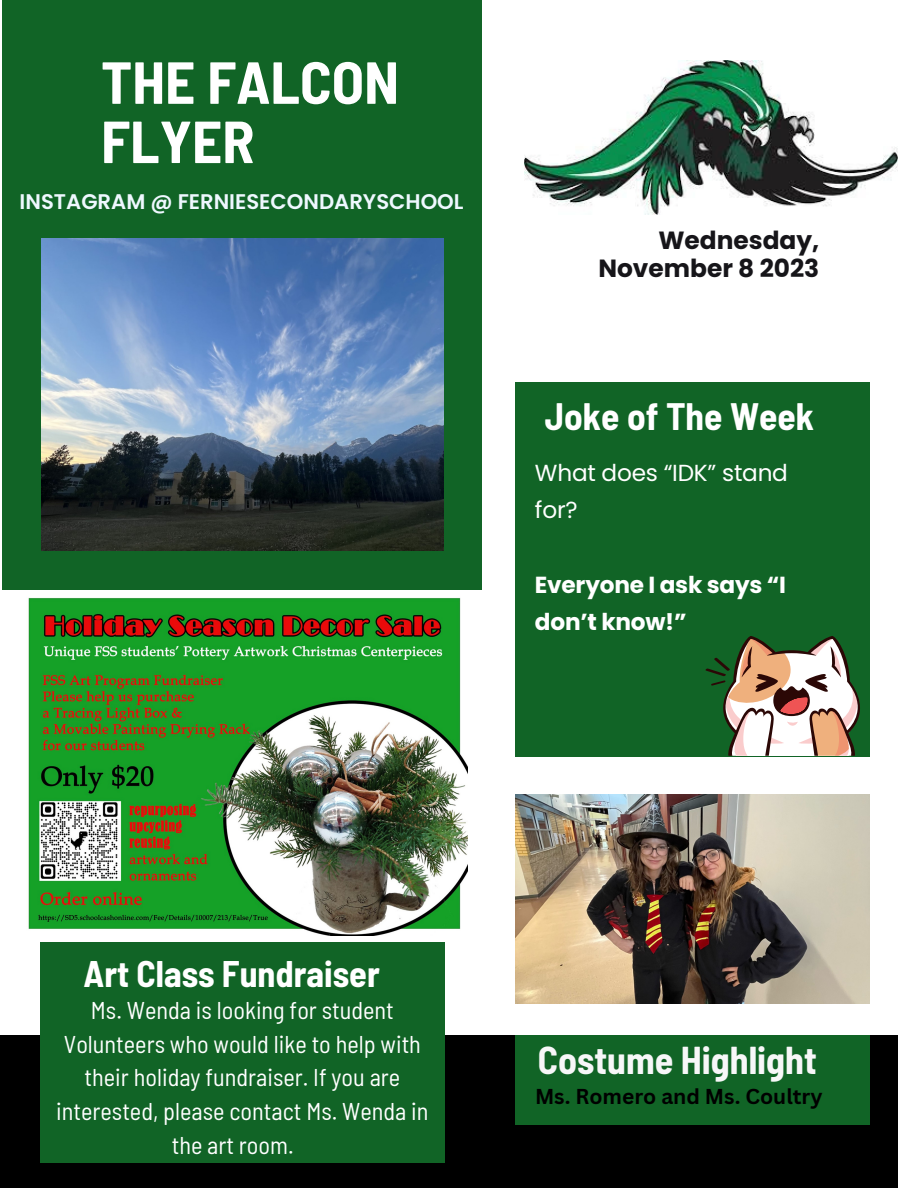
<style>
.page{position:relative;width:918px;height:1188px;background:#fff}
.page>*{position:absolute;margin:0;border:0;box-sizing:border-box;transform-origin:0 0}
.t1{font:700 semi-condensed 59.25px "Barlow";color:#fff}
.t2{font:700 semi-condensed 37.95px "Barlow";color:#f7f7f8}
.t3{font:700 semi-condensed 37.35px "Barlow";color:#fff}
.t4{font:700 semi-condensed 36.15px "Barlow";color:#fff}
.t5{font:700 24.9px/28px "Poppins";color:#161519;text-align:right}
.t6{font:semi-condensed 24.3px "Barlow";color:#fff}
.t7{font:700 23.25px/37.2px "Poppins";letter-spacing:-.01em;color:#fff}
.t8{font:23.25px/37.2px "Poppins";letter-spacing:-.01em;color:#fff}
.t9{font:600 21.15px "Poppins";color:#eff8ff}
.t10{font:700 21px "Canva Sans";color:#000}
</style>
<div class="page">
<div style="left:3px;top:0;width:479px;height:590px;background:#116426"></div>
<div style="left:0;top:1035px;width:898px;height:153px;background:#000"></div>
<img style="left:515px;top:795px;width:355px;height:208px">
<div style="left:515px;top:382px;width:354px;height:374px;background:#116426"></div>
<div style="left:515px;top:1035px;width:354px;height:90px;background:#116426"></div>
<img style="left:524px;top:61px;width:374px;height:154px">
<img style="left:42px;top:239px;width:401px;height:311px">
<img style="left:28px;top:598px;width:439px;height:338px">
<div style="left:41px;top:942px;width:404px;height:220px;background:#116426"></div>
<svg style="left:705px;top:636px;width:165px;height:120px"></svg>
<p class="t1" style="left:101px;top:45px;width:300px">THE FALCON</p>
<p class="t1" style="left:101px;top:104px;width:155px">FLYER</p>
<p class="t9" style="left:20px;top:187px;width:445px">INSTAGRAM @ FERNIESECONDARYSCHOOL</p>
<p class="t5" style="left:598px;top:227px;width:222px">Wednesday,<br>November 8 2023</p>
<p class="t3" style="left:545px;top:393px;width:271px">Joke of The Week</p>
<p class="t8" style="left:535px;top:455px;width:255px">What does “IDK” stand for?</p>
<p class="t7" style="left:535px;top:566px;width:253px">Everyone I ask says “I don’t know!”</p>
<p class="t4" style="left:84px;top:950px;width:298px">Art Class Fundraiser</p>
<p class="t6" style="left:91px;top:995px;width:304px">Ms. Wenda is looking for student</p>
<p class="t6" style="left:64px;top:1028px;width:359px">Volunteers who would like to help with</p>
<p class="t6" style="left:85px;top:1062px;width:317px">their holiday fundraiser. If you are</p>
<p class="t6" style="left:56px;top:1096px;width:374px">interested, please contact Ms. Wenda in</p>
<p class="t6" style="left:172px;top:1130px;width:124px">the art room.</p>
<p class="t2" style="left:538px;top:1036px;width:280px">Costume Highlight</p>
<p class="t10" style="left:535px;top:1081px;width:289px">Ms. Romero and Ms. Coultry</p>
</div>
